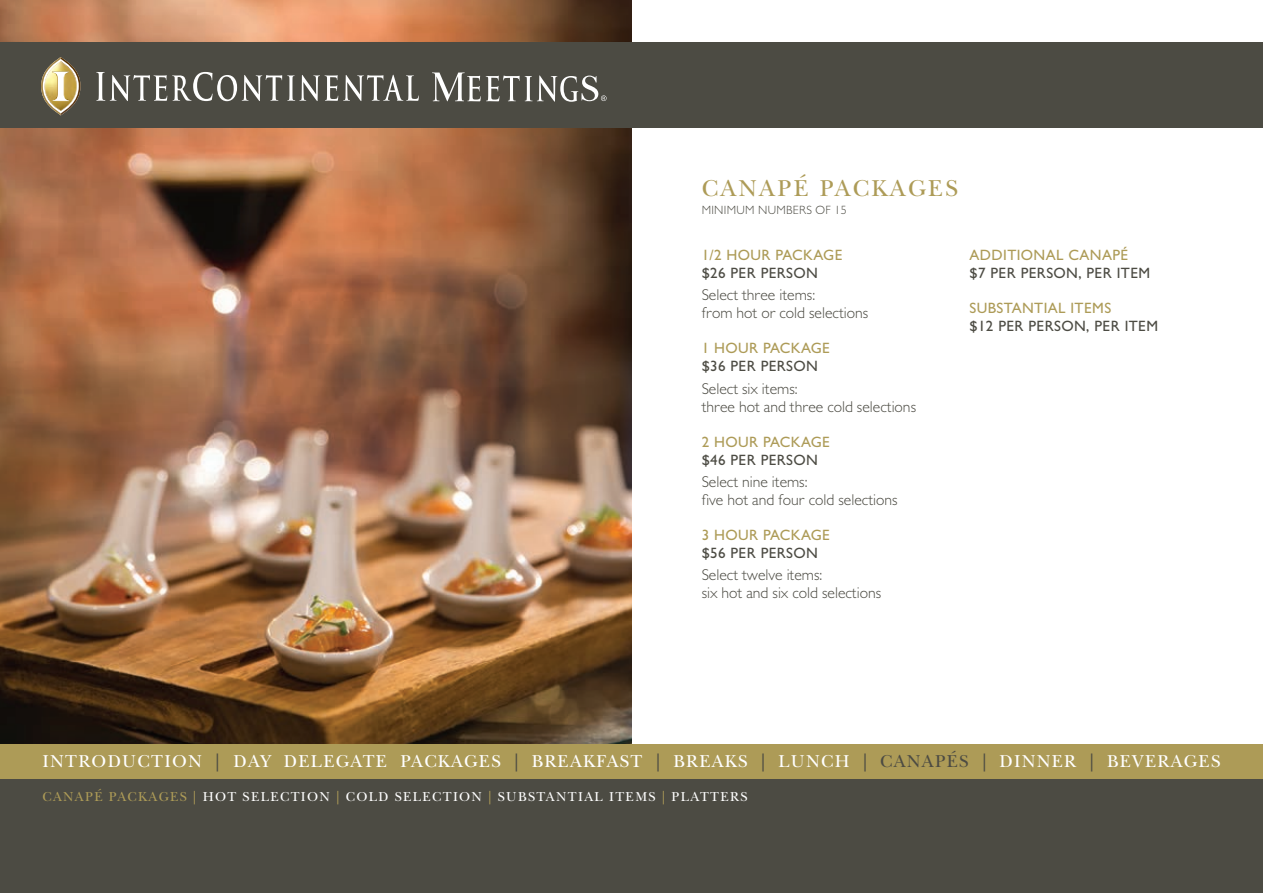
<style>
.page{position:relative;width:1263px;height:893px;background:#fff}
.page>*{position:absolute;margin:0;border:0;box-sizing:border-box;transform-origin:0 0}
.t1{font:24px "New Baskerville";letter-spacing:.1em;color:#ad9b57}
.t2{font:18px "New Baskerville";letter-spacing:.07em;color:#fff}
.t3{font:300 15.75px/18px "Gill Sans MT Pro";color:#4c4b43}
.t4{font:500 15px "Gill Sans MT Pro";letter-spacing:.025em;color:#4c4b43}
.t5{font:500 15px "Gill Sans MT Pro";letter-spacing:.025em;color:#ad9b57}
.t6{font:13.5px "New Baskerville";letter-spacing:.1em;color:#fff}
.t7{font:300 12px "Gill Sans MT Pro";letter-spacing:.025em;color:#4c4b43}
.s1{color:#4c4b43}
.s2{color:#ad9b57}
</style>
<div class="page">
<img style="left:0;top:0;width:632px;height:744px">
<div style="left:0;top:778px;width:1263px;height:115px;background:#4c4b43"></div>
<div style="left:0;top:744px;width:1263px;height:34px;background:#ad9b57"></div>
<div style="left:0;top:43px;width:1263px;height:85px;background:#4c4b43"></div>
<svg style="left:96px;top:72px;width:323px;height:29px"></svg>
<svg style="left:432px;top:72px;width:174px;height:30px"></svg>
<svg style="left:41px;top:57px;width:40px;height:58px"></svg>
<h1 class="t1" style="left:702px;top:174px;width:258px">CANAPÉ PACKAGES</h1>
<p class="t7" style="left:702px;top:203px;width:147px">MINIMUM NUMBERS OF 15</p>
<p class="t5" style="left:702px;top:246px;width:142px">1/2 HOUR PACKAGE</p>
<p class="t4" style="left:702px;top:264px;width:118px">$26 PER PERSON</p>
<p class="t3" style="left:702px;top:286px;width:168px">Select three items:<br>from hot or cold selections</p>
<p class="t5" style="left:702px;top:339px;width:130px">1 HOUR PACKAGE</p>
<p class="t4" style="left:702px;top:357px;width:118px">$36 PER PERSON</p>
<p class="t3" style="left:702px;top:379px;width:216px">Select six items:<br>three hot and three cold selections</p>
<p class="t5" style="left:702px;top:433px;width:130px">2 HOUR PACKAGE</p>
<p class="t4" style="left:702px;top:451px;width:118px">$46 PER PERSON</p>
<p class="t3" style="left:702px;top:472px;width:197px">Select nine items:<br>five hot and four cold selections</p>
<p class="t5" style="left:702px;top:526px;width:130px">3 HOUR PACKAGE</p>
<p class="t4" style="left:702px;top:544px;width:118px">$56 PER PERSON</p>
<p class="t3" style="left:702px;top:566px;width:181px">Select twelve items:<br>six hot and six cold selections</p>
<p class="t5" style="left:969px;top:246px;width:160px">ADDITIONAL CANAPÉ</p>
<p class="t4" style="left:969px;top:264px;width:182px">$7 PER PERSON, PER ITEM</p>
<p class="t5" style="left:969px;top:299px;width:143px">SUBSTANTIAL ITEMS</p>
<p class="t4" style="left:969px;top:317px;width:190px">$12 PER PERSON, PER ITEM</p>
<p class="t2" style="left:43px;top:751px;width:1179px">INTRODUCTION <span class="s1">|</span> DAY DELEGATE PACKAGES <span class="s1">|</span> BREAKFAST <span class="s1">|</span> BREAKS <span class="s1">|</span> LUNCH <span class="s1">| CANAPÉS |</span> DINNER <span class="s1">|</span> BEVERAGES</p>
<p class="t6" style="left:43px;top:788px;width:706px"><span class="s2">CANAPÉ PACKAGES |</span> HOT SELECTION <span class="s2">|</span> COLD SELECTION <span class="s2">|</span> SUBSTANTIAL ITEMS <span class="s2">|</span> PLATTERS</p>
</div>
